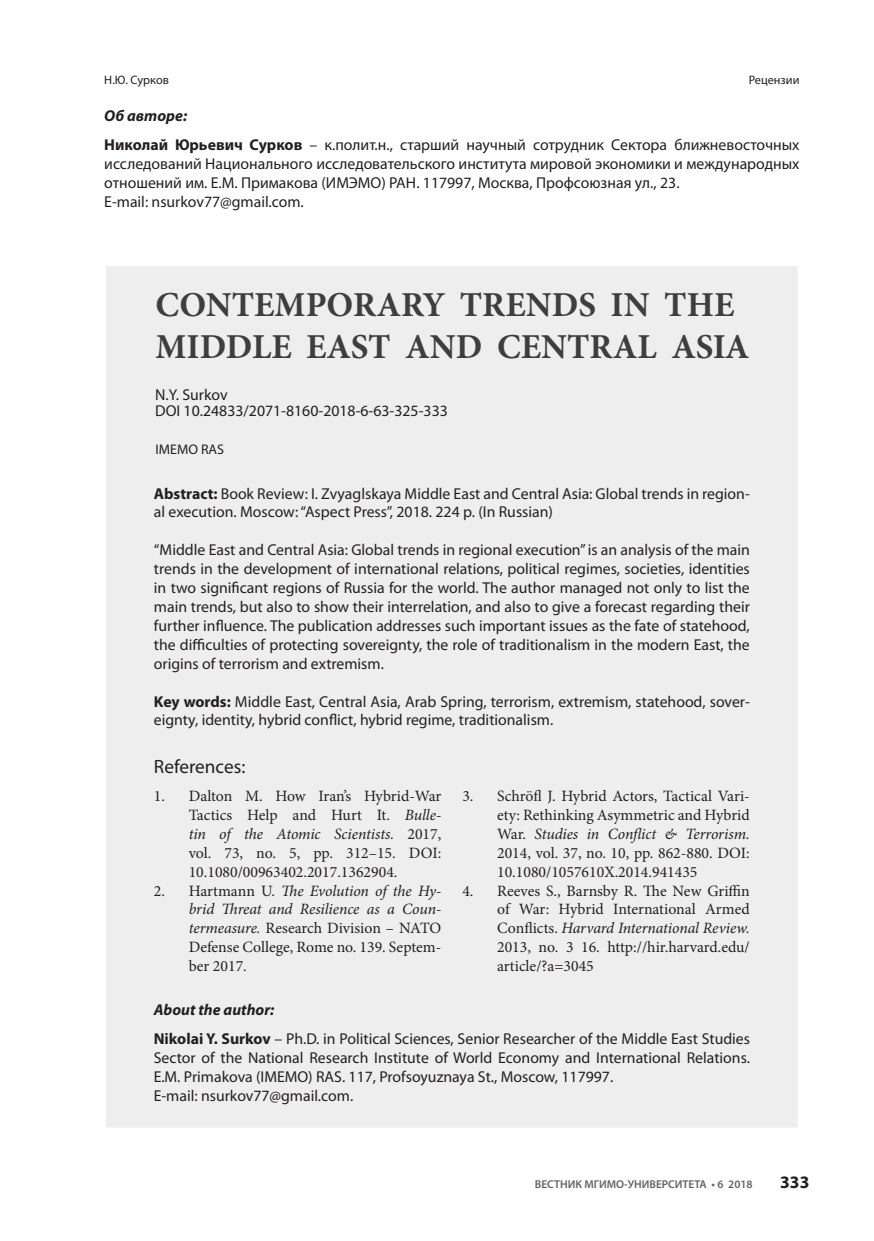
<style>
.page{position:relative;width:874px;height:1241px;background:#fff}
.page>*{position:absolute;margin:0;border:0;box-sizing:border-box;transform-origin:0 0}
.t1{font:700 35px/42px "Minion Pro";color:#3e3e3f}
.t2{font:19.25px "Myriad Pro";color:#231f20}
.t3{font:700 17.5px "Myriad Pro";color:#231f20}
.t4{font:15.75px/18.9px "Myriad Pro";color:#231f20;text-align:justify}
.t5{font:15.75px/18.9px "Minion Pro";color:#231f20;text-align:justify}
.t6{font:italic 700 15.75px "Myriad Pro";color:#231f20}
.t7{font:14px "Myriad Pro";color:#231f20}
.t8{font:12.25px "Myriad Pro";color:#231f20}
.t9{font:600 11.38px "Myriad Pro";color:#636366}
.s1{font-weight:700}
.s2{font-style:italic}
</style>
<div class="page">
<div style="left:104px;top:264px;width:695px;height:865px;background:#eeeeef;border:2px solid #fff"></div>
<p class="t8" style="left:104px;top:72px;width:66px">Н.Ю. Сурков</p>
<p class="t8" style="left:748px;top:72px;width:52px">Рецензии</p>
<p class="t6" style="left:104px;top:105px;width:84px">Об авторе:</p>
<p class="t4" style="left:104px;top:135px;width:696px"><span class="s1">Николай Юрьевич Сурков</span> – к.полит.н., старший научный сотрудник Сектора ближневосточных исследований Национального исследовательского института мировой экономики и международных отношений им. Е.М. Примакова (ИМЭМО) РАН. 117997, Москва, Профсоюзная ул., 23.</p>
<p class="t4" style="left:104px;top:192px;width:201px">E-mail: nsurkov77@gmail.com.</p>
<p class="t1" style="left:155px;top:284px;width:595px">CONTEMPORARY TRENDS IN THE<br>MIDDLE EAST AND CENTRAL ASIA</p>
<p class="t4" style="left:155px;top:385px;width:74px">N.Y. Surkov</p>
<p class="t4" style="left:155px;top:401px;width:294px">DOI 10.24833/2071-8160-2018-6-63-325-333</p>
<p class="t7" style="left:155px;top:441px;width:70px">IMEMO RAS</p>
<p class="t4" style="left:154px;top:483px;width:597px"><span class="s1">Abstract:</span> Book Review: I. Zvyaglskaya Middle East and Central Asia: Global trends in region&shy;al execution. Moscow: “Aspect Press”, 2018. 224 p. (In Russian)</p>
<p class="t4" style="left:154px;top:540px;width:597px">“Middle East and Central Asia: Global trends in regional execution” is an analysis of the main trends in the development of international relations, political regimes, societies, identities in two significant regions of Russia for the world. The author managed not only to list the main trends, but also to show their interrelation, and also to give a forecast regarding their further influence. The publication addresses such important issues as the fate of statehood, the difficulties of protecting sovereignty, the role of traditionalism in the modern East, the origins of terrorism and extremism.</p>
<p class="t4" style="left:154px;top:691px;width:597px"><span class="s1">Key words:</span> Middle East, Central Asia, Arab Spring, terrorism, extremism, statehood, sover&shy;eignty, identity, hybrid conflict, hybrid regime, traditionalism.</p>
<p class="t2" style="left:154px;top:754px;width:93px">References:</p>
<p class="t5" style="left:189px;top:786px;width:254px;text-indent:-35px">1. Dalton M. How Iran’s Hybrid-War Tactics Help and Hurt It. <span class="s2">Bulle&shy;tin of the Atomic Scientists.</span> 2017, vol. 73, no. 5, pp. 312–15. DOI:<br>10.1080/00963402.2017.1362904.</p>
<p class="t5" style="left:189px;top:881px;width:254px;text-indent:-35px">2. Hartmann U. <span class="s2">The Evolution of the Hy&shy;brid Threat and Resilience as a Coun&shy;termeasure.</span> Research Division – NATO Defense College, Rome no. 139. Septem&shy;ber 2017.</p>
<p class="t5" style="left:497px;top:786px;width:254px;text-indent:-35px">3. Schröfl J. Hybrid Actors, Tactical Vari&shy;ety: Rethinking Asymmetric and Hybrid War. <span class="s2">Studies in Conflict &amp; Terrorism.<br></span>2014, vol. 37, no. 10, pp. 862-880. DOI:<br>10.1080/1057610X.2014.941435</p>
<p class="t5" style="left:497px;top:881px;width:254px;text-indent:-35px">4. Reeves S., Barnsby R. The New Griffin of War: Hybrid International Armed Conflicts. <span class="s2">Harvard International Review.<br></span>2013, no. 3 16. http://hir.harvard.edu/ article/?a=3045</p>
<p class="t6" style="left:154px;top:998px;width:122px">About the author:</p>
<p class="t4" style="left:154px;top:1028px;width:597px"><span class="s1">Nikolai Y. Surkov</span> – Ph.D. in Political Sciences, Senior Researcher of the Middle East Studies Sector of the National Research Institute of World Economy and International Relations.<br>E.M. Primakova (IMEMO) RAS. 117, Profsoyuznaya St., Moscow, 117997.</p>
<p class="t4" style="left:154px;top:1085px;width:201px">E-mail: nsurkov77@gmail.com.</p>
<p class="t9" style="left:534px;top:1176px;width:219px">ВЕСТНИК МГИМО-УНИВЕРСИТЕТА • 6 2018</p>
<p class="t3" style="left:779px;top:1170px;width:31px">333</p>
</div>
